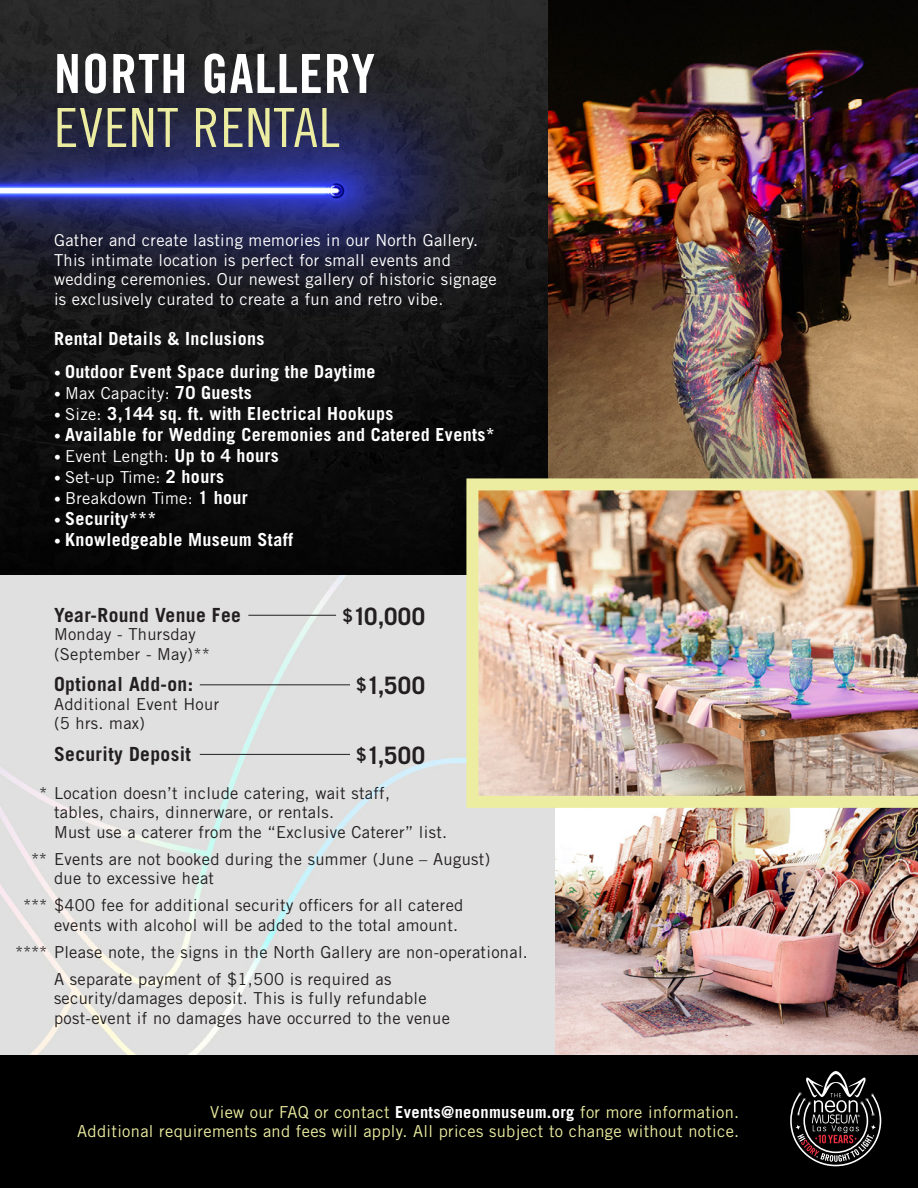
<style>
.page{position:relative;width:918px;height:1188px;background:#fff}
.page>*{position:absolute;margin:0;border:0;box-sizing:border-box;transform-origin:0 0}
.t1{font:54px "Trade Gothic LT Std Bd Cn 20";letter-spacing:.02em;color:#fff}
.t2{font:54px "Trade Gothic LT Std Cn 18";letter-spacing:.02em;color:#eceda1}
.t3{font:700 24px "Trade Gothic LT Std";letter-spacing:.02em;color:#231f20}
.t4{font:700 19.5px "Trade Gothic LT Std";letter-spacing:.02em;color:#231f20}
.t5{font:700 18px "Trade Gothic LT Std";letter-spacing:.02em;color:#fff}
.t6{font:16.5px/19.5px "Trade Gothic LT Std";letter-spacing:.02em;color:#231f20}
.t7{font:16.5px/19.5px "Trade Gothic LT Std";letter-spacing:.02em;color:#fff}
.t8{font:16.5px/19.5px "Trade Gothic LT Std";letter-spacing:.02em;color:#eceda1;text-align:right}
.s1{font-size:13.5px}
.s2{font-weight:700;font-size:13.5px}
.s3{font-weight:700;font-size:18px}
.s4{font-weight:400;font-size:16.5px}
.s5{font-size:18px}
.s6{font-weight:700;color:#fff}
</style>
<div class="page">
<img style="left:0;top:0;width:549px;height:576px">
<div style="left:0;top:576px;width:555px;height:479px;background:#e0e0e0"></div>
<img style="left:549px;top:0;width:369px;height:472px">
<img style="left:555px;top:814px;width:363px;height:241px">
<img style="left:460px;top:472px;width:458px;height:342px">
<hr style="left:200px;top:685px;width:150px;height:1px;background:#231f20">
<hr style="left:200px;top:754px;width:150px;height:1px;background:#231f20">
<hr style="left:248px;top:615px;width:88px;height:1px;background:#231f20">
<div style="left:0;top:1055px;width:918px;height:133px;background:#000"></div>
<svg style="left:790px;top:1071px;width:92px;height:96px"></svg>
<p class="t1" style="left:54px;top:41px;width:322px">NORTH GALLERY</p>
<p class="t2" style="left:54px;top:96px;width:287px">EVENT RENTAL</p>
<p class="t7" style="left:54px;top:230px;width:444px">Gather and create lasting memories in our North Gallery.<br>This intimate location is perfect for small events and wedding ceremonies. Our newest gallery of historic signage is exclusively curated to create a fun and retro vibe.</p>
<p class="t5" style="left:54px;top:327px;width:212px">Rental Details &amp; Inclusions</p>
<p class="t5" style="left:54px;top:361px;width:323px"><span class="s1">•</span> Outdoor Event Space during the Daytime</p>
<p class="t7" style="left:54px;top:383px;width:199px"><span class="s2">•</span> Max Capacity: <span class="s3">70 Guests</span></p>
<p class="t5" style="left:54px;top:403px;width:341px"><span class="s1">•</span> <span class="s4">Size:</span> 3,144 sq. ft. with Electrical Hookups</p>
<p class="t5" style="left:54px;top:424px;width:442px"><span class="s1">•</span> Available for Wedding Ceremonies and Catered Events*</p>
<p class="t7" style="left:54px;top:446px;width:226px"><span class="s2">•</span> Event Length: <span class="s3">Up to 4 hours</span></p>
<p class="t7" style="left:54px;top:467px;width:172px"><span class="s2">•</span> Set-up Time: <span class="s3">2 hours</span></p>
<p class="t7" style="left:54px;top:488px;width:195px"><span class="s2">•</span> Breakdown Time: <span class="s3">1 hour</span></p>
<p class="t5" style="left:54px;top:508px;width:104px"><span class="s1">•</span> Security***</p>
<p class="t5" style="left:54px;top:529px;width:241px"><span class="s1">•</span> Knowledgeable Museum Staff</p>
<p class="t4" style="left:54px;top:603px;width:188px">Year-Round Venue Fee</p>
<p class="t3" style="left:343px;top:601px;width:84px"><span class="s5">$</span>10,000</p>
<p class="t6" style="left:54px;top:624px;width:158px">Monday - Thursday (September - May)**</p>
<p class="t4" style="left:54px;top:672px;width:141px">Optional Add-on:</p>
<p class="t6" style="left:54px;top:694px;width:167px">Additional Event Hour (5 hrs. max)</p>
<p class="t3" style="left:357px;top:671px;width:70px"><span class="s5">$</span>1,500</p>
<p class="t4" style="left:54px;top:742px;width:138px">Security Deposit</p>
<p class="t3" style="left:357px;top:741px;width:70px"><span class="s5">$</span>1,500</p>
<p class="t6" style="left:54px;top:783px;width:395px;text-indent:-15px">* Location doesn’t include catering, wait staff,<br>tables, chairs, dinnerware, or rentals.<br>Must use a caterer from the “Exclusive Caterer” list.</p>
<p class="t6" style="left:54px;top:849px;width:438px;text-indent:-23px">** Events are not booked during the summer (June – August) due to excessive heat</p>
<p class="t6" style="left:54px;top:895px;width:411px;text-indent:-31px">*** $400 fee for additional security officers for all catered events with alcohol will be added to the total amount.</p>
<p class="t6" style="left:15px;top:942px;width:514px">**** Please note, the signs in the North Gallery are non-operational.</p>
<p class="t6" style="left:54px;top:969px;width:397px">A separate payment of $1,500 is required as security/damages deposit. This is fully refundable post-event if no damages have occurred to the venue</p>
<p class="t8" style="left:77px;top:1102px;width:664px">View our FAQ or contact <span class="s6">Events@neonmuseum.org</span> for more information.<br>Additional requirements and fees will apply. All prices subject to change without notice.</p>
</div>
